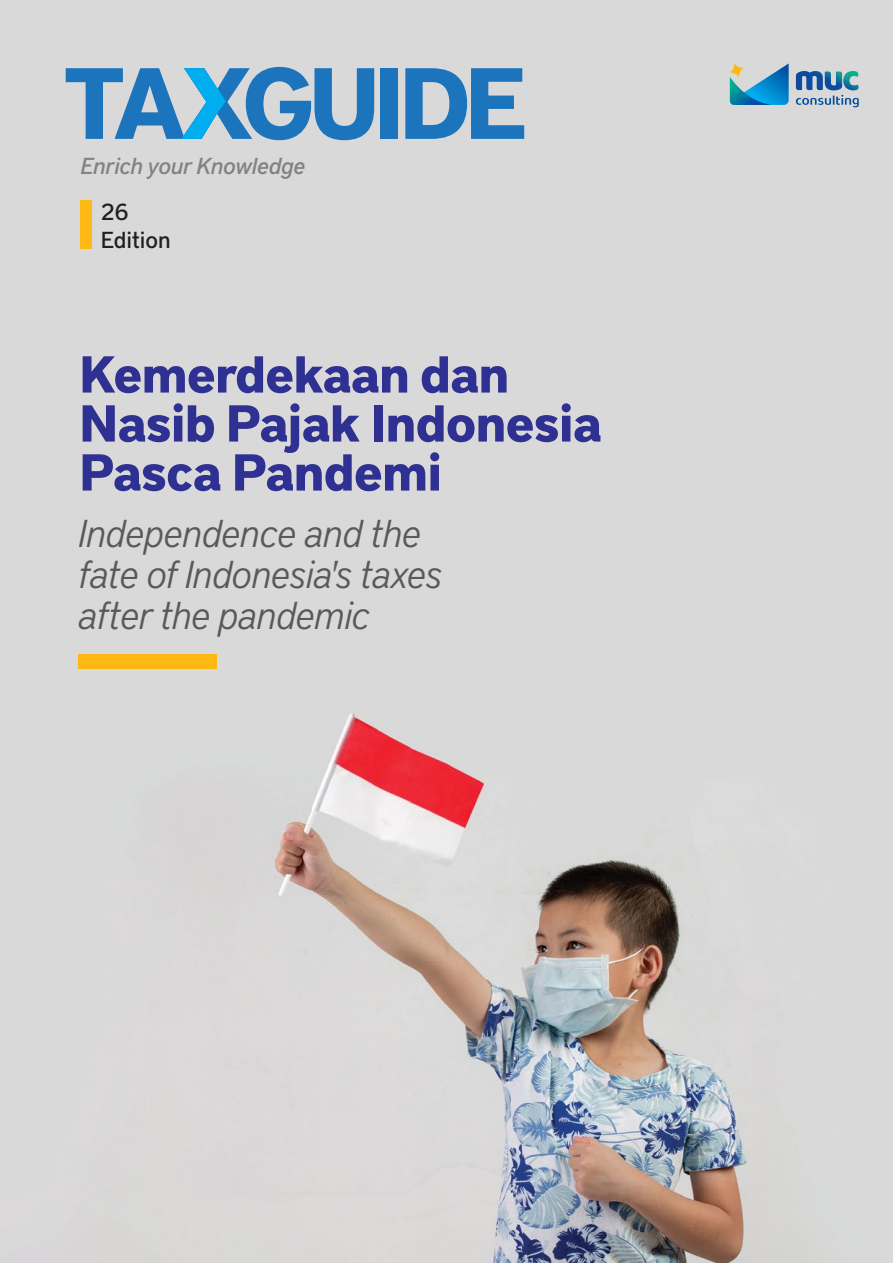
<style>
.page{position:relative;width:893px;height:1263px;background:#fff}
.page>*{position:absolute;margin:0;border:0;box-sizing:border-box;transform-origin:0 0}
.t1{font:700 51.6px/49.1px "District Pro";letter-spacing:-.025em;color:#2e3092}
.t2{font:italic 300 38.7px/41.2px "District Pro";letter-spacing:-.025em;color:#58595b}
.t3{font:italic 500 23.1px "District Pro";letter-spacing:-.025em;color:#808285}
.t4{font:500 23.1px/27.6px "District Pro";color:#231f20}
</style>
<div class="page">
<img style="left:0;top:0;width:893px;height:1263px">
<img style="left:796px;top:71px;width:63px;height:19px">
<svg style="left:796px;top:95px;width:63px;height:12px"></svg>
<svg style="left:730px;top:63px;width:59px;height:42px"></svg>
<svg style="left:730px;top:63px;width:13px;height:14px"></svg>
<div style="left:80px;top:200px;width:11px;height:48px;background:#fdb813"></div>
<div style="left:381px;top:68px;width:17px;height:71px;background:#1c75bc"></div>
<svg style="left:405px;top:68px;width:119px;height:71px"></svg>
<svg style="left:66px;top:67px;width:308px;height:73px"></svg>
<div style="left:78px;top:654px;width:139px;height:14px;background:#fdb813"></div>
<p class="t3" style="left:81px;top:150px;width:227px">Enrich your Knowledge</p>
<p class="t4" style="left:101px;top:197px;width:71px">26<br>Edition</p>
<h1 class="t1" style="left:79px;top:347px;width:525px">Kemerdekaan dan<br>Nasib Pajak Indonesia<br>Pasca Pandemi</h1>
<p class="t2" style="left:79px;top:511px;width:366px">Independence and the fate of Indonesia's taxes after the pandemic</p>
</div>
